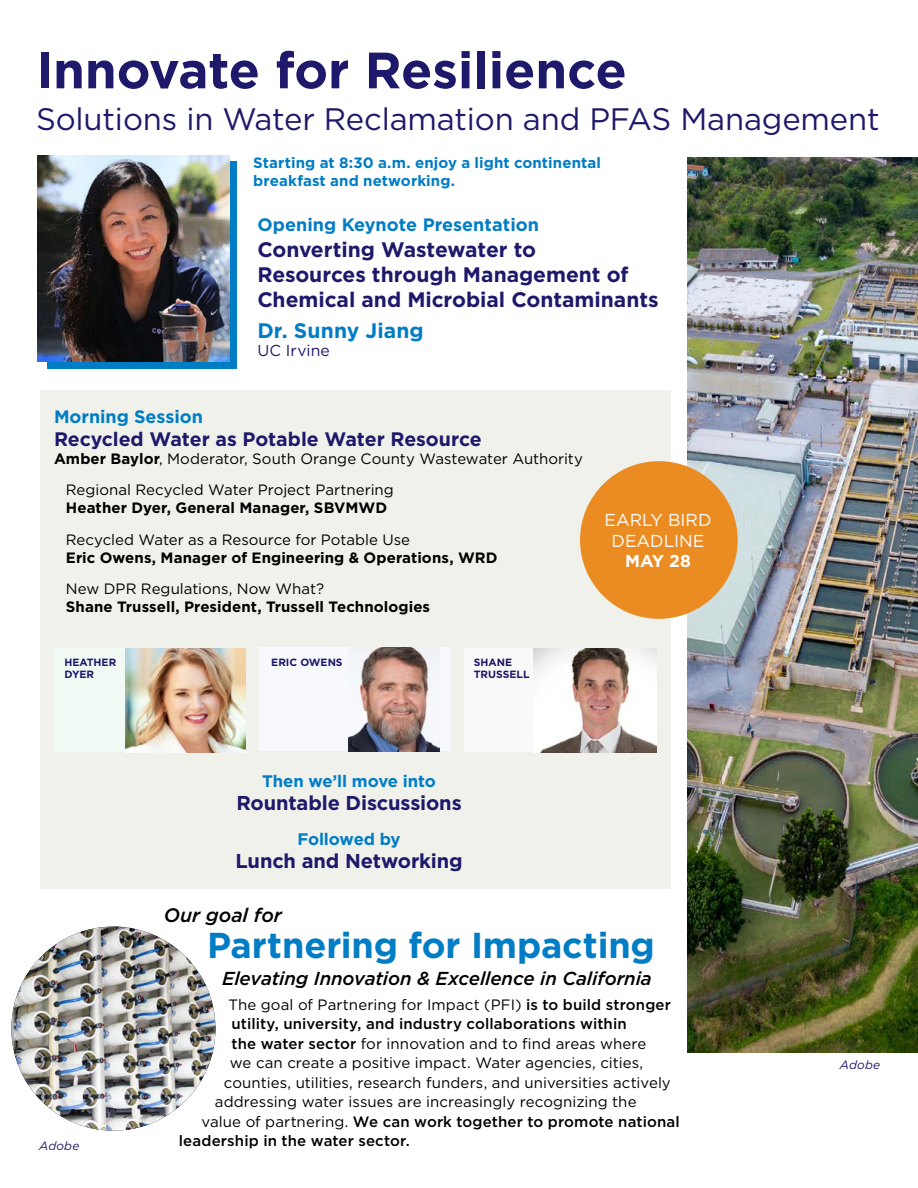
<style>
.page{position:relative;width:918px;height:1188px;background:#fff}
.page>*{position:absolute;margin:0;border:0;box-sizing:border-box;transform-origin:0 0}
.t1{font:700 51px "Gotham";color:#1e196a}
.t2{font:700 36px "Gotham";letter-spacing:-.005em;color:#007dc5}
.t3{font:31.05px "Gotham";letter-spacing:-.005em;color:#1e196a}
.t4{font:700 21px/25.2px "Gotham";letter-spacing:-.005em;color:#1e196a}
.t5{font:700 21px "Gotham";letter-spacing:.005em;color:#007dc5}
.t6{font:700 20.1px "Gotham";letter-spacing:-.005em;color:#1e196a}
.t7{font:700 19.5px "Gotham";letter-spacing:-.005em;color:#1e196a}
.t8{font:italic 500 19.5px "Gotham";letter-spacing:-.005em;color:#000}
.t9{font:italic 500 18.75px "Gotham";letter-spacing:-.01em;color:#000}
.t10{font:700 18px "Gotham";color:#007dc5}
.t11{font:17.25px/20.5px "Gotham";color:#fff;text-align:center}
.t12{font:700 17.25px "Gotham";color:#fff}
.t13{font:700 16.65px "Gotham";letter-spacing:-.01em;color:#007dc5}
.t14{font:15.75px "Gotham";letter-spacing:.01em;color:#1e196a}
.t15{font:15px/31.5px "Gotham";letter-spacing:.005em;color:#000}
.t16{font:500 15px "Gotham";letter-spacing:.01em;color:#000}
.t17{font:700 15px "Gotham";letter-spacing:.005em;color:#000}
.t18{font:700 15px/18px "Gotham";letter-spacing:.005em;color:#007dc5}
.t19{font:italic 12px "Gotham";letter-spacing:.015em;color:#1e196a}
.t20{font:700 10.5px/12.6px "Gotham";color:#1e196a}
.s1{font-weight:700}
.s2{font-weight:500}
.s3{font-weight:400}
</style>
<div class="page">
<div style="left:40px;top:390px;width:631px;height:499px;background:#f1f1ec"></div>
<img style="left:688px;top:157px;width:230px;height:895px">
<div style="left:259px;top:647px;width:192px;height:104px;background:#f8f9fd"></div>
<img style="left:348px;top:647px;width:92px;height:104px">
<div style="left:54px;top:648px;width:192px;height:104px;background:#f1faf5"></div>
<img style="left:126px;top:648px;width:120px;height:104px">
<div style="left:465px;top:648px;width:191px;height:104px;background:#f9f9f9"></div>
<img style="left:533px;top:648px;width:123px;height:104px">
<div style="left:47px;top:162px;width:189px;height:207px;background:#007dc5"></div>
<img style="left:38px;top:156px;width:191px;height:206px">
<div style="left:580px;top:461px;width:158px;height:158px;background:#eb8c23;border-radius:50%"></div>
<img style="left:11px;top:927px;width:204px;height:204px;border-radius:102px">
<h1 class="t1" style="left:36px;top:36px;width:592px">Innovate for Resilience</h1>
<h3 class="t3" style="left:36px;top:99px;width:845px">Solutions in Water Reclamation and PFAS Management</h3>
<p class="t18" style="left:253px;top:153px;width:349px">Starting at 8:30 a.m. enjoy a light continental breakfast and networking.</p>
<p class="t10" style="left:257px;top:213px;width:283px">Opening Keynote Presentation</p>
<h3 class="t4" style="left:257px;top:236px;width:403px">Converting Wastewater to<br>Resources through Management of<br>Chemical and Microbial Contaminants</h3>
<h3 class="t5" style="left:257px;top:316px;width:168px">Dr. Sunny Jiang</h3>
<p class="t14" style="left:257px;top:340px;width:74px">UC Irvine</p>
<p class="t10" style="left:54px;top:404px;width:151px">Morning Session</p>
<h3 class="t7" style="left:54px;top:426px;width:429px">Recycled Water as Potable Water Resource</h3>
<p class="t15" style="left:66px;top:443px;width:519px;text-indent:-12px"><span class="s1">Amber Baylor</span>, Moderator, South Orange County Wastewater Authority<br>Regional Recycled Water Project Partnering</p>
<p class="t17" style="left:66px;top:498px;width:323px">Heather Dyer, General Manager, SBVMWD</p>
<p class="t15" style="left:66px;top:524px;width:346px">Recycled Water as a Resource for Potable Use</p>
<p class="t17" style="left:66px;top:548px;width:433px">Eric Owens, Manager of Engineering &amp; Operations, WRD</p>
<p class="t15" style="left:66px;top:573px;width:260px">New DPR Regulations, Now What?</p>
<p class="t17" style="left:66px;top:597px;width:366px">Shane Trussell, President, Trussell Technologies</p>
<p class="t20" style="left:64px;top:656px;width:53px">HEATHER</p>
<p class="t20" style="left:271px;top:656px;width:73px">ERIC OWENS</p>
<p class="t20" style="left:64px;top:668px;width:31px">DYER</p>
<p class="t20" style="left:474px;top:656px;width:57px">SHANE<br>TRUSSELL</p>
<p class="t11" style="left:604px;top:510px;width:109px">EARLY BIRD<br>DEADLINE</p>
<p class="t12" style="left:625px;top:550px;width:67px">MAY 28</p>
<p class="t13" style="left:262px;top:770px;width:175px">Then we’ll move into</p>
<h3 class="t6" style="left:236px;top:789px;width:227px">Rountable Discussions</h3>
<p class="t13" style="left:297px;top:828px;width:105px">Followed by</p>
<h3 class="t6" style="left:235px;top:847px;width:229px">Lunch and Networking</h3>
<p class="t19" style="left:39px;top:1138px;width:42px">Adobe</p>
<h3 class="t8" style="left:164px;top:902px;width:120px">Our goal for</h3>
<h2 class="t2" style="left:207px;top:921px;width:449px">Partnering for Impacting</h2>
<p class="t9" style="left:222px;top:966px;width:431px">Elevating Innovation &amp; Excellence in California</p>
<p class="t15" style="left:228px;top:989px;width:444px">The goal of Partnering for Impact (PFI) <span class="s2">is to build stronger</span></p>
<p class="t16" style="left:231px;top:1014px;width:397px">utility, university, and industry collaborations within</p>
<p class="t15" style="left:231px;top:1028px;width:417px"><span class="s2">the water sector</span> for innovation and to find areas where</p>
<p class="t15" style="left:230px;top:1047px;width:415px">we can create a positive impact. Water agencies, cities,</p>
<p class="t15" style="left:224px;top:1067px;width:448px">counties, utilities, research funders, and universities actively</p>
<p class="t15" style="left:215px;top:1086px;width:423px">addressing water issues are increasingly recognizing the</p>
<p class="t16" style="left:201px;top:1112px;width:480px"><span class="s3">value of partnering.</span> We can work together to promote national</p>
<p class="t16" style="left:179px;top:1131px;width:232px">leadership in the water sector.</p>
<p class="t19" style="left:840px;top:1057px;width:42px">Adobe</p>
</div>
